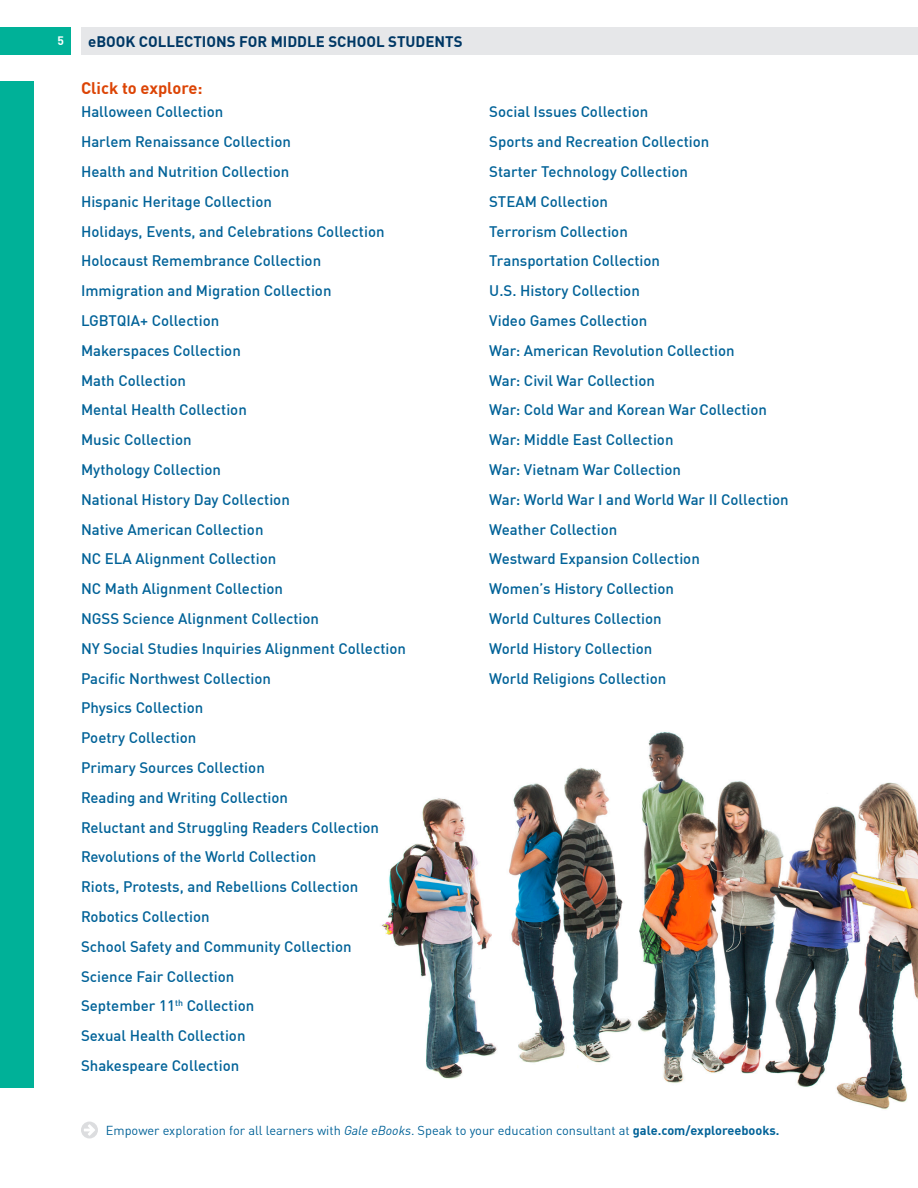
<style>
.page{position:relative;width:918px;height:1188px;background:#fff}
.page>*{position:absolute;margin:0;border:0;box-sizing:border-box;transform-origin:0 0}
.t1{font:700 16.5px "DIN Offc";color:#dc4405}
.t2{font:500 15px/29.8px "DIN Offc";color:#006298}
.t3{font:700 15px "DIN Offc";color:#003865}
.t4{font:12.75px "DIN Offc";color:#006298}
.t5{font:700 12px "DIN Offc";color:#fff}
.s1{font-style:italic}
.s2{font-weight:700}
</style>
<div class="page">
<div style="left:81px;top:27px;width:837px;height:27px;background:#e6e7e9"></div>
<div style="left:0;top:27px;width:71px;height:27px;background:#00b198"></div>
<svg style="left:81px;top:1122px;width:17px;height:16px"></svg>
<img style="left:381px;top:732px;width:537px;height:378px">
<div style="left:0;top:81px;width:33px;height:1007px;background:#00b198"></div>
<p class="t5" style="left:58px;top:33px;width:8px">5</p>
<p class="t3" style="left:88px;top:31px;width:376px">eBOOK COLLECTIONS FOR MIDDLE SCHOOL STUDENTS</p>
<p class="t1" style="left:81px;top:77px;width:123px">Click to explore:</p>
<p class="t2" style="left:81px;top:97px;width:327px">Halloween Collection<br>Harlem Renaissance Collection<br>Health and Nutrition Collection<br>Hispanic Heritage Collection<br>Holidays, Events, and Celebrations Collection<br>Holocaust Remembrance Collection<br>Immigration and Migration Collection<br>LGBTQIA+ Collection<br>Makerspaces Collection<br>Math Collection<br>Mental Health Collection<br>Music Collection<br>Mythology Collection<br>National History Day Collection<br>Native American Collection<br>NC ELA Alignment Collection<br>NC Math Alignment Collection<br>NGSS Science Alignment Collection<br>NY Social Studies Inquiries Alignment Collection<br>Pacific Northwest Collection<br>Physics Collection<br>Poetry Collection<br>Primary Sources Collection<br>Reading and Writing Collection<br>Reluctant and Struggling Readers Collection<br>Revolutions of the World Collection<br>Riots, Protests, and Rebellions Collection<br>Robotics Collection<br>School Safety and Community Collection<br>Science Fair Collection<br>September 11<sup>th</sup> Collection<br>Sexual Health Collection<br>Shakespeare Collection</p>
<p class="t2" style="left:489px;top:97px;width:301px">Social Issues Collection<br>Sports and Recreation Collection<br>Starter Technology Collection<br>STEAM Collection<br>Terrorism Collection<br>Transportation Collection<br>U.S. History Collection<br>Video Games Collection<br>War: American Revolution Collection<br>War: Civil War Collection<br>War: Cold War and Korean War Collection<br>War: Middle East Collection<br>War: Vietnam War Collection<br>War: World War I and World War II Collection<br>Weather Collection<br>Westward Expansion Collection<br>Women’s History Collection<br>World Cultures Collection<br>World History Collection<br>World Religions Collection</p>
<p class="t4" style="left:106px;top:1123px;width:675px">Empower exploration for all learners with <span class="s1">Gale eBooks</span>. Speak to your education consultant at <span class="s2">gale.com/exploreebooks.</span></p>
</div>
